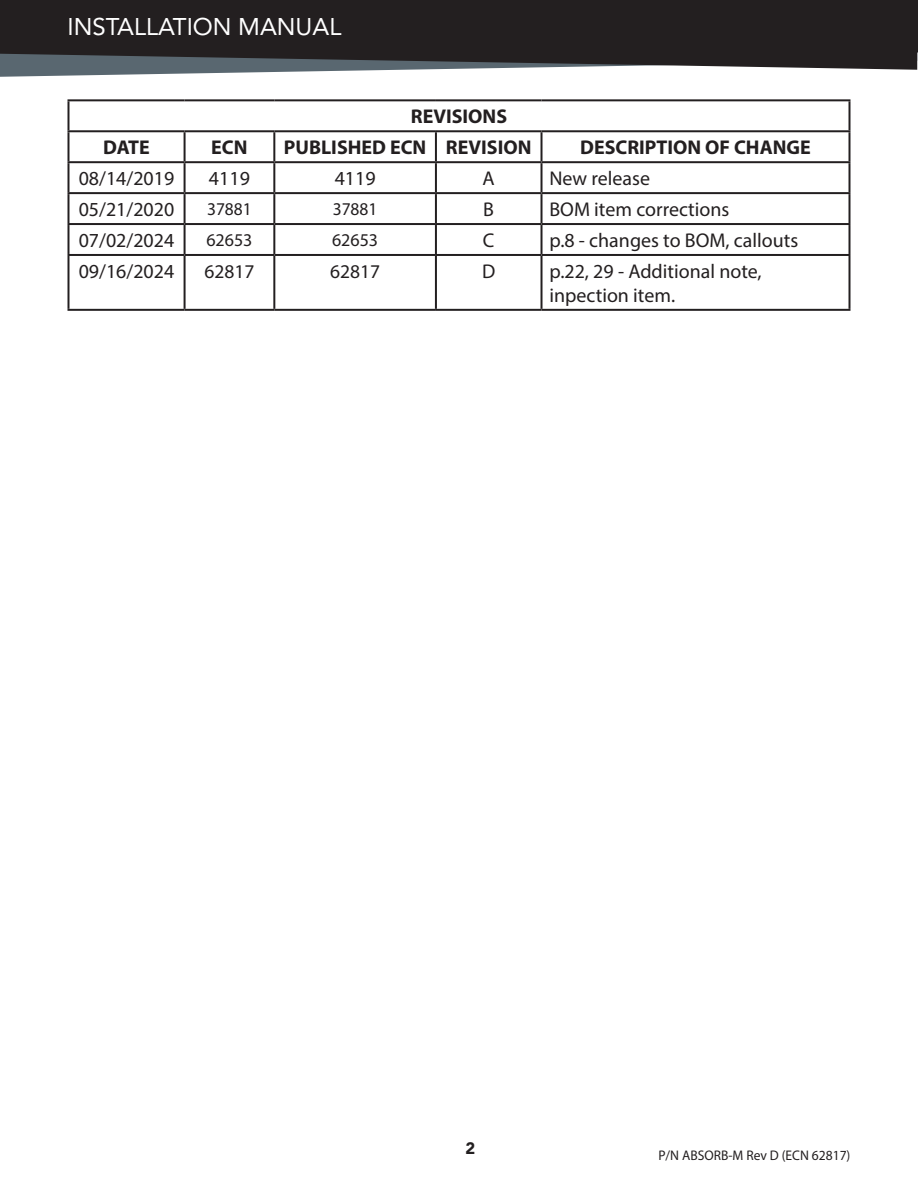
<style>
.page{position:relative;width:918px;height:1188px;background:#fff}
.page>*{position:absolute;margin:0;border:0;box-sizing:border-box;transform-origin:0 0}
.t1{font:24px "Avenir LT Std";color:#fff}
.Tabel_Header{font:19.95px/24px "Myriad Pro";color:#231f20}
.Tabel_Header-2{font:700 19.95px "Myriad Pro";color:#231f20}
.Cover_form_number{font:19.5px "Myriad Pro";color:#231f20}
.Cover_form_number-2{font:18px "Myriad Pro";color:#231f20}
.t2{font:900 16.5px "Avenir LT Std";color:#231f20}
.t3{font:13.95px "Myriad Pro";color:#231f20}
</style>
<div class="page">
<svg style="left:0;top:70px;width:385px;height:7px"></svg>
<svg style="left:0;top:0;width:917px;height:70px;background:#2c2a2c"></svg>
<svg style="left:905px;top:0;width:13px;height:69px"></svg>
<hr style="left:68px;top:99px;width:117px;height:2px;background:#231f20">
<hr style="left:185px;top:99px;width:89px;height:2px;background:#231f20">
<hr style="left:274px;top:99px;width:162px;height:2px;background:#231f20">
<hr style="left:436px;top:99px;width:106px;height:2px;background:#231f20">
<hr style="left:542px;top:99px;width:308px;height:2px;background:#231f20">
<hr style="left:849px;top:101px;width:2px;height:29px;background:#231f20">
<hr style="left:68px;top:130px;width:117px;height:2px;background:#231f20">
<hr style="left:185px;top:130px;width:89px;height:2px;background:#231f20">
<hr style="left:184px;top:132px;width:2px;height:29px;background:#231f20">
<hr style="left:274px;top:130px;width:162px;height:2px;background:#231f20">
<hr style="left:273px;top:132px;width:2px;height:29px;background:#231f20">
<hr style="left:436px;top:130px;width:106px;height:2px;background:#231f20">
<hr style="left:435px;top:132px;width:2px;height:29px;background:#231f20">
<hr style="left:542px;top:130px;width:308px;height:2px;background:#231f20">
<hr style="left:541px;top:132px;width:2px;height:29px;background:#231f20">
<hr style="left:849px;top:132px;width:2px;height:29px;background:#231f20">
<hr style="left:68px;top:161px;width:117px;height:2px;background:#231f20">
<hr style="left:185px;top:161px;width:89px;height:2px;background:#231f20">
<hr style="left:184px;top:163px;width:2px;height:29px;background:#231f20">
<hr style="left:274px;top:161px;width:162px;height:2px;background:#231f20">
<hr style="left:273px;top:163px;width:2px;height:29px;background:#231f20">
<hr style="left:436px;top:161px;width:106px;height:2px;background:#231f20">
<hr style="left:435px;top:163px;width:2px;height:29px;background:#231f20">
<hr style="left:542px;top:161px;width:308px;height:2px;background:#231f20">
<hr style="left:541px;top:163px;width:2px;height:29px;background:#231f20">
<hr style="left:849px;top:163px;width:2px;height:29px;background:#231f20">
<hr style="left:68px;top:192px;width:117px;height:2px;background:#231f20">
<hr style="left:185px;top:192px;width:89px;height:2px;background:#231f20">
<hr style="left:184px;top:194px;width:2px;height:29px;background:#231f20">
<hr style="left:274px;top:192px;width:162px;height:2px;background:#231f20">
<hr style="left:273px;top:194px;width:2px;height:29px;background:#231f20">
<hr style="left:436px;top:192px;width:106px;height:2px;background:#231f20">
<hr style="left:435px;top:194px;width:2px;height:29px;background:#231f20">
<hr style="left:542px;top:192px;width:308px;height:2px;background:#231f20">
<hr style="left:541px;top:194px;width:2px;height:29px;background:#231f20">
<hr style="left:849px;top:194px;width:2px;height:29px;background:#231f20">
<hr style="left:68px;top:223px;width:117px;height:2px;background:#231f20">
<svg style="left:68px;top:101px;width:1px;height:153px"></svg>
<hr style="left:185px;top:223px;width:89px;height:2px;background:#231f20">
<hr style="left:184px;top:225px;width:2px;height:29px;background:#231f20">
<hr style="left:274px;top:223px;width:162px;height:2px;background:#231f20">
<hr style="left:273px;top:225px;width:2px;height:29px;background:#231f20">
<hr style="left:436px;top:223px;width:106px;height:2px;background:#231f20">
<hr style="left:435px;top:225px;width:2px;height:29px;background:#231f20">
<hr style="left:542px;top:223px;width:308px;height:2px;background:#231f20">
<hr style="left:541px;top:225px;width:2px;height:29px;background:#231f20">
<hr style="left:849px;top:225px;width:2px;height:29px;background:#231f20">
<hr style="left:68px;top:254px;width:117px;height:2px;background:#231f20">
<hr style="left:68px;top:256px;width:1px;height:53px;background:#231f20">
<hr style="left:185px;top:254px;width:89px;height:2px;background:#231f20">
<hr style="left:184px;top:256px;width:2px;height:53px;background:#231f20">
<hr style="left:274px;top:254px;width:162px;height:2px;background:#231f20">
<hr style="left:273px;top:256px;width:2px;height:53px;background:#231f20">
<hr style="left:436px;top:254px;width:106px;height:2px;background:#231f20">
<hr style="left:435px;top:256px;width:2px;height:53px;background:#231f20">
<hr style="left:542px;top:254px;width:308px;height:2px;background:#231f20">
<hr style="left:541px;top:256px;width:2px;height:53px;background:#231f20">
<hr style="left:849px;top:256px;width:2px;height:53px;background:#231f20">
<hr style="left:68px;top:309px;width:117px;height:2px;background:#231f20">
<hr style="left:185px;top:309px;width:89px;height:2px;background:#231f20">
<hr style="left:274px;top:309px;width:162px;height:2px;background:#231f20">
<hr style="left:436px;top:309px;width:106px;height:2px;background:#231f20">
<hr style="left:542px;top:309px;width:308px;height:2px;background:#231f20">
<p class="t1" style="left:68px;top:13px;width:275px">INSTALLATION MANUAL</p>
<p class="Tabel_Header-2" style="left:411px;top:104px;width:98px">REVISIONS</p>
<p class="Tabel_Header-2" style="left:103px;top:134px;width:48px">DATE</p>
<p class="Tabel_Header-2" style="left:211px;top:134px;width:38px">ECN</p>
<p class="Tabel_Header-2" style="left:284px;top:134px;width:144px">PUBLISHED ECN</p>
<p class="Tabel_Header-2" style="left:446px;top:134px;width:87px">REVISION</p>
<p class="Tabel_Header-2" style="left:580px;top:134px;width:232px">DESCRIPTION OF CHANGE</p>
<p class="Tabel_Header" style="left:79px;top:166px;width:97px">08/14/2019</p>
<p class="Tabel_Header" style="left:209px;top:166px;width:42px">4119</p>
<p class="Tabel_Header" style="left:335px;top:166px;width:42px">4119</p>
<p class="Tabel_Header" style="left:483px;top:166px;width:14px">A</p>
<p class="Tabel_Header" style="left:549px;top:166px;width:102px">New release</p>
<p class="Tabel_Header" style="left:79px;top:197px;width:97px">05/21/2020</p>
<p class="Cover_form_number-2" style="left:207px;top:197px;width:46px">37881</p>
<p class="Cover_form_number-2" style="left:333px;top:197px;width:46px">37881</p>
<p class="Tabel_Header" style="left:483px;top:197px;width:12px">B</p>
<p class="Tabel_Header" style="left:549px;top:197px;width:181px">BOM item corrections</p>
<p class="Tabel_Header" style="left:79px;top:228px;width:97px">07/02/2024</p>
<p class="Cover_form_number-2" style="left:206px;top:228px;width:48px">62653</p>
<p class="Cover_form_number-2" style="left:332px;top:228px;width:48px">62653</p>
<p class="Tabel_Header" style="left:483px;top:228px;width:13px">C</p>
<p class="Tabel_Header" style="left:549px;top:228px;width:250px">p.8 - changes to BOM, callouts</p>
<p class="Tabel_Header" style="left:79px;top:259px;width:97px">09/16/2024</p>
<p class="Cover_form_number" style="left:204px;top:259px;width:52px">62817</p>
<p class="Cover_form_number" style="left:330px;top:259px;width:52px">62817</p>
<p class="Tabel_Header" style="left:482px;top:259px;width:15px">D</p>
<p class="Tabel_Header" style="left:549px;top:259px;width:214px">p.22, 29 - Additional note, inpection item.</p>
<p class="t2" style="left:466px;top:1138px;width:11px">2</p>
<p class="t3" style="left:658px;top:1147px;width:194px">P/N ABSORB-M Rev D (ECN 62817)</p>
</div>
